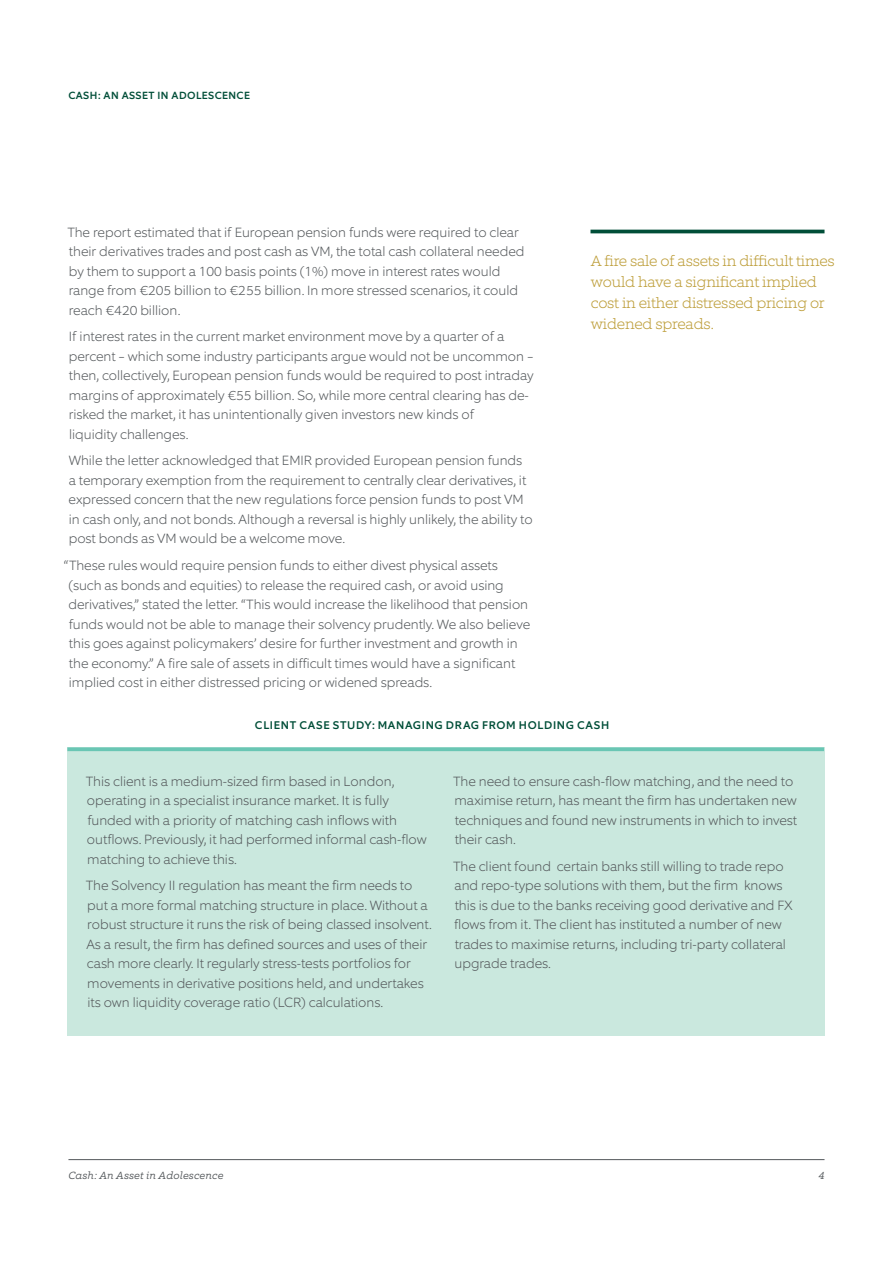
<style>
.page{position:relative;width:893px;height:1263px;background:#fff}
.page>*{position:absolute;margin:0;border:0;box-sizing:border-box;transform-origin:0 0}
.t1{font:200 15px/21px "Equip Slab";letter-spacing:-.015em;color:#bc9c36}
.t2{font:200 13.5px/19.5px "Equip";color:#53575a}
.t3{font:500 11.25px "Equip";letter-spacing:.06em;color:#004e38}
.t4{font:italic 300 10.5px "Equip Slab";letter-spacing:.02em;color:#53575a}
.t5{font:500 10.5px "Equip";letter-spacing:.04em;color:#004e38}
</style>
<div class="page">
<hr style="left:68px;top:1159px;width:756px;height:1px;background:#53575a">
<div style="left:67px;top:747px;width:757px;height:289px;background:#cae8de"></div>
<svg style="left:67px;top:747px;width:757px;height:4px;background:#72c9b8"></svg>
<hr style="left:590px;top:230px;width:234px;height:3px;background:#004e38">
<p class="t5" style="left:69px;top:89px;width:183px">CASH: AN ASSET IN ADOLESCENCE</p>
<p class="t2" style="left:67px;top:222px;width:459px">The report estimated that if European pension funds were required to clear their derivatives trades and post cash as VM, the total cash collateral needed by them to support a 100 basis points (1%) move in interest rates would range from €205 billion to €255 billion. In more stressed scenarios, it could reach €420 billion.</p>
<p class="t2" style="left:69px;top:327px;width:467px">If interest rates in the current market environment move by a quarter of a percent - which some industry participants argue would not be uncommon - then, collectively, European pension funds would be required to post intraday margins of approximately €55 billion. So, while more central clearing has de&shy;risked the market, it has unintentionally given investors new kinds of<br>liquidity challenges.</p>
<p class="t2" style="left:69px;top:451px;width:466px">While the letter acknowledged that EMIR provided European pension funds<br>a temporary exemption from the requirement to centrally clear derivatives, it expressed concern that the new regulations force pension funds to post VM in cash only, and not bonds. Although a reversal is highly unlikely, the ability to post bonds as VM would be a welcome move.</p>
<p class="t2" style="left:68px;top:556px;width:463px;text-indent:-5px">“These rules would require pension funds to either divest physical assets (such as bonds and equities) to release the required cash, or avoid using derivatives,” stated the letter. “This would increase the likelihood that pension funds would not be able to manage their solvency prudently. We also believe this goes against policymakers’ desire for further investment and growth in the economy.” A fire sale of assets in difficult times would have a significant implied cost in either distressed pricing or widened spreads.</p>
<p class="t3" style="left:255px;top:718px;width:356px">CLIENT CASE STUDY: MANAGING DRAG FROM HOLDING CASH</p>
<p class="t1" style="left:591px;top:250px;width:246px">A fire sale of assets in difficult times would have a significant implied cost in either distressed pricing or widened spreads.</p>
<p class="t2" style="left:86px;top:771px;width:342px">This client is a medium-sized firm based in London, operating in a specialist insurance market. It is fully funded with a priority of matching cash inflows with outflows. Previously, it had performed informal cash-flow matching to achieve this.</p>
<p class="t2" style="left:86px;top:876px;width:347px">The Solvency II regulation has meant the firm needs to put a more formal matching structure in place. Without a robust structure it runs the risk of being classed insolvent.<br>As a result, the firm has defined sources and uses of their cash more clearly. It regularly stress-tests portfolios for movements in derivative positions held, and undertakes its own liquidity coverage ratio (LCR) calculations.</p>
<p class="t2" style="left:453px;top:771px;width:345px">The need to ensure cash-flow matching, and the need to maximise return, has meant the firm has undertaken new techniques and found new instruments in which to invest their cash.</p>
<p class="t2" style="left:453px;top:856px;width:341px">The client found certain banks still willing to trade repo and repo-type solutions with them, but the firm knows this is due to the banks receiving good derivative and FX flows from it. The client has instituted a number of new trades to maximise returns, including tri-party collateral upgrade trades.</p>
<p class="t4" style="left:68px;top:1169px;width:156px">Cash: An Asset in Adolescence</p>
<p class="t4" style="left:818px;top:1169px;width:7px">4</p>
</div>
